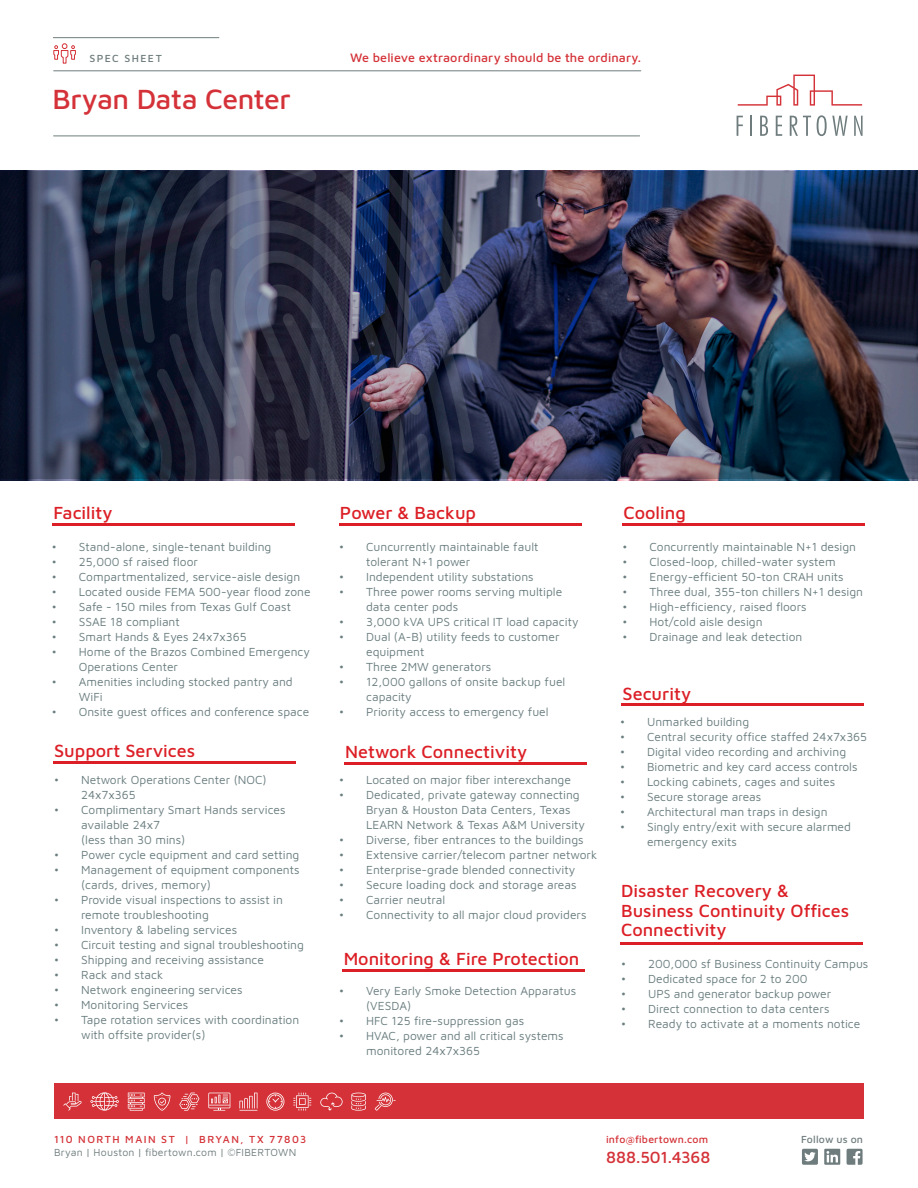
<style>
.page{position:relative;width:918px;height:1188px;background:#fff}
.page>*{position:absolute;margin:0;border:0;box-sizing:border-box;transform-origin:0 0}
.t1{font:500 28.5px "Maven Pro";letter-spacing:-.02em;color:#d43238}
.t2{font:500 18px/19.5px "Maven Pro";color:#dc1f26}
.t3{font:500 16.5px "Maven Pro";color:#d43238}
.t4{font:500 12.6px "Maven Pro";letter-spacing:.01em;color:#d43238}
.t5{font:12px/15px "Maven Pro";color:#6a7d7f}
.t6{font:10.5px "Maven Pro";letter-spacing:.02em;color:#6f7c7d}
.t7{font:500 10.5px "Maven Pro";letter-spacing:.14em;color:#d43238}
.t8{font:500 10.5px "Maven Pro";letter-spacing:.015em;color:#d43238}
.t9{font:500 10.5px "Maven Pro";letter-spacing:.015em;color:#6f7c7d}
.t10{font:500 10.5px "Maven Pro";letter-spacing:.14em;color:#6f7c7d}
</style>
<div class="page">
<hr style="left:53px;top:761px;width:243px;height:3px;background:#dc1f26">
<svg style="left:88px;top:70px;width:376px;height:456px"></svg>
<img style="left:0;top:171px;width:918px;height:308px">
<hr style="left:54px;top:71px;width:587px;height:1px;background:#6f7c7d">
<hr style="left:53px;top:37px;width:166px;height:1px;background:#6f7c7d">
<svg style="left:53px;top:43px;width:23px;height:21px"></svg>
<hr style="left:54px;top:136px;width:586px;height:1px;background:#6f7c7d">
<svg style="left:737px;top:116px;width:6px;height:20px"></svg>
<hr style="left:750px;top:116px;width:2px;height:20px;background:#6f7c7d">
<svg style="left:760px;top:116px;width:8px;height:20px"></svg>
<svg style="left:776px;top:116px;width:6px;height:20px"></svg>
<svg style="left:790px;top:116px;width:21px;height:20px"></svg>
<svg style="left:817px;top:115px;width:31px;height:21px"></svg>
<svg style="left:854px;top:116px;width:9px;height:20px"></svg>
<svg style="left:738px;top:75px;width:124px;height:31px"></svg>
<div style="left:54px;top:1083px;width:810px;height:36px;background:#d43238"></div>
<svg style="left:802px;top:1149px;width:16px;height:16px"></svg>
<svg style="left:824px;top:1149px;width:16px;height:16px"></svg>
<svg style="left:847px;top:1149px;width:16px;height:16px"></svg>
<svg style="left:90px;top:1092px;width:29px;height:19px"></svg>
<svg style="left:179px;top:1093px;width:20px;height:18px"></svg>
<svg style="left:208px;top:1093px;width:22px;height:18px"></svg>
<svg style="left:154px;top:1093px;width:16px;height:18px"></svg>
<svg style="left:63px;top:1093px;width:19px;height:18px"></svg>
<svg style="left:239px;top:1093px;width:19px;height:18px"></svg>
<svg style="left:128px;top:1093px;width:17px;height:18px"></svg>
<svg style="left:266px;top:1093px;width:18px;height:18px"></svg>
<svg style="left:293px;top:1093px;width:18px;height:18px"></svg>
<svg style="left:320px;top:1093px;width:23px;height:18px"></svg>
<svg style="left:351px;top:1093px;width:15px;height:18px"></svg>
<svg style="left:375px;top:1093px;width:21px;height:18px"></svg>
<hr style="left:53px;top:523px;width:242px;height:2px;background:#dc1f26">
<hr style="left:339px;top:523px;width:242px;height:2px;background:#dc1f26">
<hr style="left:622px;top:523px;width:243px;height:2px;background:#dc1f26">
<hr style="left:344px;top:762px;width:243px;height:2px;background:#dc1f26">
<hr style="left:622px;top:704px;width:242px;height:2px;background:#dc1f26">
<hr style="left:343px;top:969px;width:242px;height:2px;background:#dc1f26">
<hr style="left:620px;top:942px;width:242px;height:2px;background:#dc1f26">
<p class="t10" style="left:89px;top:51px;width:74px">SPEC SHEET</p>
<p class="t1" style="left:53px;top:80px;width:240px">Bryan Data Center</p>
<p class="t4" style="left:350px;top:49px;width:293px">We believe extraordinary should be the ordinary.</p>
<p class="t2" style="left:54px;top:502px;width:61px">Facility</p>
<p class="t2" style="left:340px;top:502px;width:138px">Power &amp; Backup</p>
<p class="t2" style="left:624px;top:502px;width:64px">Cooling</p>
<p class="t5" style="left:52px;top:538px;width:221px">• Stand-alone, single-tenant building</p>
<p class="t5" style="left:52px;top:553px;width:148px">• 25,000 sf raised floor</p>
<p class="t5" style="left:52px;top:568px;width:250px">• Compartmentalized, service-aisle design</p>
<p class="t5" style="left:52px;top:583px;width:260px">• Located ouside FEMA 500-year flood zone</p>
<p class="t5" style="left:52px;top:598px;width:241px">• Safe - 150 miles from Texas Gulf Coast</p>
<p class="t5" style="left:52px;top:613px;width:130px">• SSAE 18 compliant</p>
<p class="t5" style="left:52px;top:628px;width:196px">• Smart Hands &amp; Eyes 24x7x365</p>
<p class="t5" style="left:79px;top:643px;width:233px;text-indent:-27px">• Home of the Brazos Combined Emergency<br>Operations Center</p>
<p class="t5" style="left:79px;top:673px;width:215px;text-indent:-27px">• Amenities including stocked pantry and<br>WiFi</p>
<p class="t5" style="left:52px;top:703px;width:259px">• Onsite guest offices and conference space</p>
<p class="t2" style="left:54px;top:740px;width:143px">Support Services</p>
<p class="t5" style="left:81px;top:771px;width:187px;text-indent:-27px">• Network Operations Center (NOC)<br>24x7x365</p>
<p class="t5" style="left:81px;top:801px;width:206px;text-indent:-27px">• Complimentary Smart Hands services available 24x7<br>(less than 30 mins)</p>
<p class="t5" style="left:54px;top:846px;width:247px">• Power cycle equipment and card setting</p>
<p class="t5" style="left:81px;top:861px;width:220px;text-indent:-27px">• Management of equipment components (cards, drives, memory)</p>
<p class="t5" style="left:81px;top:891px;width:203px;text-indent:-27px">• Provide visual inspections to assist in remote troubleshooting</p>
<p class="t5" style="left:54px;top:921px;width:185px">• Inventory &amp; labeling services</p>
<p class="t5" style="left:54px;top:936px;width:251px">• Circuit testing and signal troubleshooting</p>
<p class="t5" style="left:54px;top:951px;width:211px">• Shipping and receiving assistance</p>
<p class="t5" style="left:54px;top:966px;width:111px">• Rack and stack</p>
<p class="t5" style="left:54px;top:981px;width:190px">• Network engineering services</p>
<p class="t5" style="left:54px;top:996px;width:136px">• Monitoring Services</p>
<p class="t5" style="left:81px;top:1011px;width:220px;text-indent:-27px">• Tape rotation services with coordination with offsite provider(s)</p>
<p class="t5" style="left:366px;top:538px;width:174px;text-indent:-27px">• Cuncurrently maintainable fault tolerant N+1 power</p>
<p class="t5" style="left:339px;top:568px;width:196px">• Independent utility substations</p>
<p class="t5" style="left:366px;top:583px;width:198px;text-indent:-27px">• Three power rooms serving multiple data center pods</p>
<p class="t5" style="left:339px;top:613px;width:241px">• 3,000 kVA UPS critical IT load capacity</p>
<p class="t5" style="left:366px;top:628px;width:195px;text-indent:-27px">• Dual (A-B) utility feeds to customer equipment</p>
<p class="t5" style="left:339px;top:658px;width:154px">• Three 2MW generators</p>
<p class="t5" style="left:366px;top:673px;width:201px;text-indent:-27px">• 12,000 gallons of onsite backup fuel capacity</p>
<p class="t5" style="left:339px;top:703px;width:211px">• Priority access to emergency fuel</p>
<p class="t2" style="left:345px;top:741px;width:183px">Network Connectivity</p>
<p class="t5" style="left:339px;top:772px;width:233px">• Located on major fiber interexchange</p>
<p class="t5" style="left:366px;top:787px;width:220px;text-indent:-27px">• Dedicated, private gateway connecting<br>Bryan &amp; Houston Data Centers, Texas<br>LEARN Network &amp; Texas A&amp;M University</p>
<p class="t5" style="left:339px;top:832px;width:246px">• Diverse, fiber entrances to the buildings</p>
<p class="t5" style="left:339px;top:847px;width:260px">• Extensive carrier/telecom partner network</p>
<p class="t5" style="left:339px;top:862px;width:238px">• Enterprise-grade blended connectivity</p>
<p class="t5" style="left:339px;top:877px;width:239px">• Secure loading dock and storage areas</p>
<p class="t5" style="left:339px;top:892px;width:108px">• Carrier neutral</p>
<p class="t5" style="left:339px;top:907px;width:249px">• Connectivity to all major cloud providers</p>
<p class="t2" style="left:344px;top:948px;width:237px">Monitoring &amp; Fire Protection</p>
<p class="t5" style="left:366px;top:983px;width:212px;text-indent:-27px">• Very Early Smoke Detection Apparatus (VESDA)</p>
<p class="t5" style="left:339px;top:1013px;width:187px">• HFC 125 fire-suppression gas</p>
<p class="t5" style="left:366px;top:1028px;width:199px;text-indent:-27px">• HVAC, power and all critical systems monitored 24x7x365</p>
<p class="t5" style="left:622px;top:538px;width:235px">• Concurrently maintainable N+1 design</p>
<p class="t5" style="left:622px;top:553px;width:215px">• Closed-loop, chilled-water system</p>
<p class="t5" style="left:622px;top:568px;width:223px">• Energy-efficient 50-ton CRAH units</p>
<p class="t5" style="left:622px;top:583px;width:242px">• Three dual, 355-ton chillers N+1 design</p>
<p class="t5" style="left:622px;top:598px;width:186px">• High-efficiency, raised floors</p>
<p class="t5" style="left:622px;top:613px;width:142px">• Hot/cold aisle design</p>
<p class="t5" style="left:622px;top:628px;width:181px">• Drainage and leak detection</p>
<p class="t2" style="left:623px;top:682px;width:70px">Security</p>
<p class="t5" style="left:620px;top:714px;width:131px">• Unmarked building</p>
<p class="t5" style="left:620px;top:729px;width:249px">• Central security office staffed 24x7x365</p>
<p class="t5" style="left:620px;top:744px;width:228px">• Digital video recording and archiving</p>
<p class="t5" style="left:620px;top:759px;width:239px">• Biometric and key card access controls</p>
<p class="t5" style="left:620px;top:774px;width:217px">• Locking cabinets, cages and suites</p>
<p class="t5" style="left:620px;top:789px;width:143px">• Secure storage areas</p>
<p class="t5" style="left:620px;top:804px;width:209px">• Architectural man traps in design</p>
<p class="t5" style="left:647px;top:819px;width:205px;text-indent:-27px">• Singly entry/exit with secure alarmed emergency exits</p>
<p class="t2" style="left:621px;top:880px;width:230px">Disaster Recovery &amp;<br>Business Continuity Offices<br>Connectivity</p>
<p class="t5" style="left:621px;top:956px;width:249px">• 200,000 sf Business Continuity Campus</p>
<p class="t5" style="left:621px;top:971px;width:188px">• Dedicated space for 2 to 200</p>
<p class="t5" style="left:621px;top:986px;width:212px">• UPS and generator backup power</p>
<p class="t5" style="left:621px;top:1001px;width:210px">• Direct connection to data centers</p>
<p class="t5" style="left:621px;top:1016px;width:241px">• Ready to activate at a moments notice</p>
<p class="t7" style="left:54px;top:1132px;width:254px">110 NORTH MAIN ST | BRYAN, TX 77803</p>
<p class="t6" style="left:54px;top:1146px;width:244px">Bryan | Houston | fibertown.com | ©FIBERTOWN</p>
<p class="t8" style="left:606px;top:1132px;width:104px">info@fibertown.com</p>
<p class="t9" style="left:801px;top:1132px;width:64px">Follow us on</p>
<p class="t3" style="left:606px;top:1146px;width:106px">888.501.4368</p>
</div>
